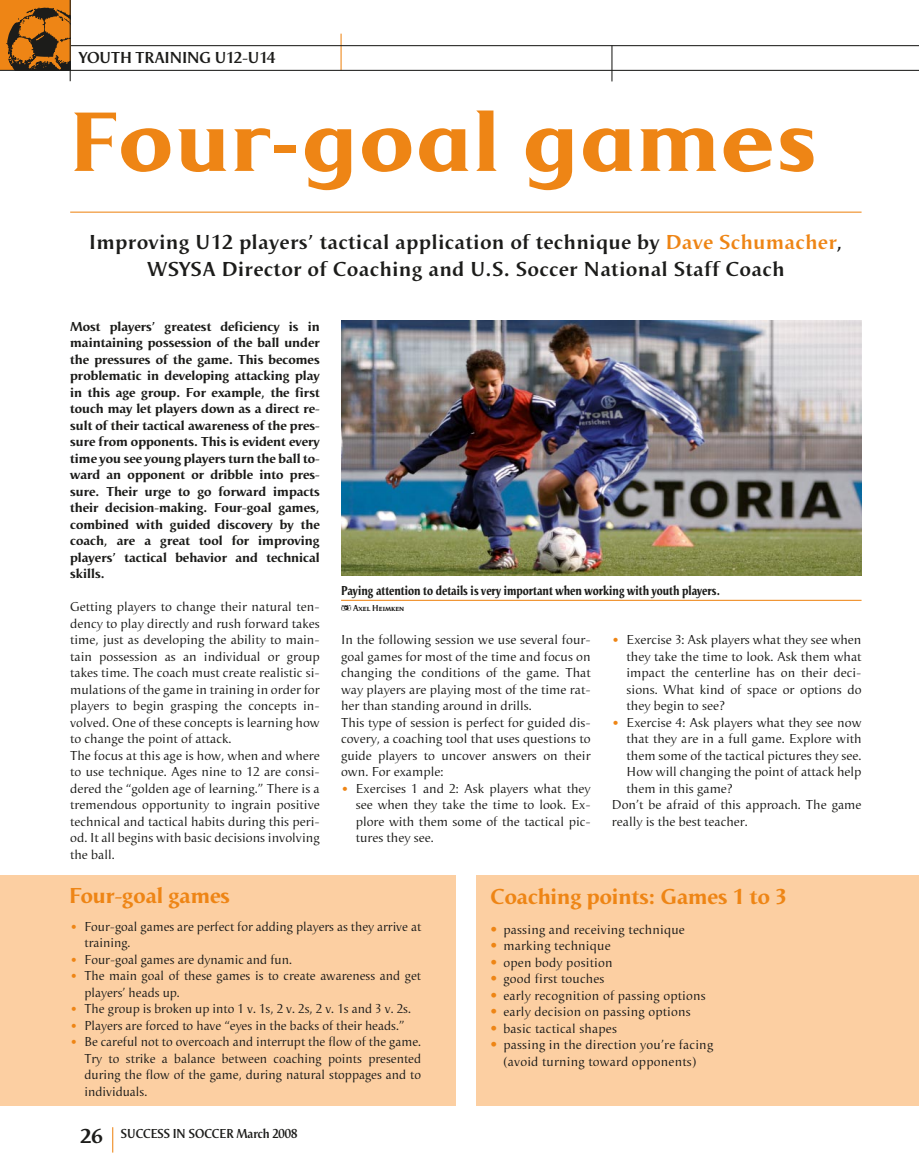
<style>
.page{position:relative;width:919px;height:1174px;background:#fff}
.page>*{position:absolute;margin:0;border:0;box-sizing:border-box;transform-origin:0 0}
.t1{font:700 85.5px "Lu Marc LL";color:#ee8515}
.t2{font:700 22.5px "Odense";color:#ee8515}
.t3{font:600 21px/27px "Odense";letter-spacing:.04em;color:#1c1c1a;text-align:center}
.t4{font:600 16.5px "Odense";color:#1c1c1a}
.t5{font:13.5px/16.5px "Odense";color:#1c1c1a}
.t6{font:700 13.5px/16.5px "Odense";color:#1c1c1a;text-align:justify}
.t7{font:700 13.5px "Odense Cond";color:#1c1c1a}
.t8{font:600 13.5px "Odense";color:#1c1c1a;scale:.9 1}
.t9{font:9px "Odense Semi Bold SC";color:#1c1c1a}
.s1{color:#ee8515}
.s2{font-family:"Pinxit Private LL"}
.s3{font-size:30px;color:#ee8515}
.s4{font-family:"Clearface Gothic LH";font-weight:300;color:#ee8515}
.s5{font-weight:700;font-size:21px}
</style>
<div class="page">
<div style="left:476px;top:875px;width:442px;height:231px;background:#fccfa2"></div>
<hr style="left:340px;top:34px;width:1px;height:36px;background:#ee8515">
<hr style="left:611px;top:45px;width:1px;height:36px;background:#1c1c1a">
<hr style="left:60px;top:45px;width:858px;height:1px;background:#1c1c1a">
<svg style="left:112px;top:1127px;width:1px;height:25px"></svg>
<div style="left:0;top:0;width:70px;height:70px;background:#ee8515"></div>
<svg style="left:7px;top:7px;width:63px;height:63px"></svg>
<hr style="left:0;top:70px;width:918px;height:1px;background:#1c1c1a">
<hr style="left:70px;top:0;width:1px;height:81px;background:#1c1c1a">
<hr style="left:70px;top:212px;width:791px;height:1px;background:#ee8515">
<div style="left:0;top:875px;width:455px;height:231px;background:#fccfa2"></div>
<img style="left:341px;top:320px;width:520px;height:255px">
<hr style="left:341px;top:600px;width:520px;height:1px;background:#ee8515">
<p class="t4" style="left:79px;top:51px;width:198px">YOUTH TRAIN ING U12-U14</p>
<h1 class="t1" style="left:70px;top:110px;width:749px">Four- goal games</h1>
<h3 class="t3" style="left:89px;top:231px;width:754px">Im prov ing U12 players’ tac ti cal ap pli ca tion of tech nique by <span class="s1">Dave Schu mach er</span>,<br>WSY SA Di rec tor of Coach ing and U.S. Soc cer Na tion al Staff Coach</h3>
<p class="t6" style="left:70px;top:319px;width:251px">Most players’ great est de fi cien cy is in main tain ing pos ses sion of the ball under the pres sures of the game. This be comes prob le mat ic in de vel op ing at tack ing play in this age group. For ex am ple, the first touch may let players down as a di rect re - sult of their tac ti cal aware ness of the pres - sure from op po nents. This is evi dent ev ery time you see young players turn the ball to - ward an op po nent or drib ble into pres - sure. Their urge to go for ward im pacts their deci sion-mak ing. Four- goal games, com bined with guid ed dis cov ery by the coach, are a great tool for im prov ing players’ tac ti cal be havi or and tech ni cal skills.</p>
<p class="t5" style="left:70px;top:600px;width:251px">Get ting players to change their natu ral ten - den cy to play di rect ly and rush for ward takes time, just as de vel op ing the ability to main - tain pos ses sion as an in di vidu al or group takes time. The coach must create realis tic si&shy;mu la tions of the game in train ing in or der for players to be gin grasp ing the con cepts in - volved. One of these con cepts is learn ing how to change the point of at tack.<br>The fo cus at this age is how, when and where to use tech nique. Ag es nine to 12 are con si - dered the “gold en age of learn ing.” There is a tre men dous op por tu nity to in grain posi tive tech ni cal and tac ti cal hab its dur ing this pe ri - od. It all be gins with bas ic deci sions in volv ing the ball.</p>
<p class="t7" style="left:341px;top:585px;width:380px">Paying attention to details is very important when working with youth players.</p>
<p class="t9" style="left:341px;top:603px;width:65px"><span class="s2">C</span> Ax el Heimk en</p>
<p class="t5" style="left:341px;top:633px;width:251px">In the fol low ing ses sion we use sev er al four&shy;goal games for most of the time and fo cus on chang ing the con di tions of the game. That way players are play ing most of the time rat&shy;h er than stand ing around in drills.<br>This type of ses sion is per fect for guid ed dis - cov ery, a coach ing tool that us es ques tions to guide players to un cov er an swers on their own. For ex am ple:</p>
<p class="t5" style="left:355px;top:781px;width:236px;text-align:justify;text-indent:-15px"><span class="s3">•</span> Ex er cis es 1 and 2: Ask players what they see when they take the time to look. Ex - plore with them some of the tac ti cal pic - tures they see.</p>
<p class="t5" style="left:626px;top:633px;width:236px;text-align:justify;text-indent:-15px"><span class="s3">•</span> Ex er cise 3: Ask players what they see when they take the time to look. Ask them what im pact the cen ter line has on their deci - sions. What kind of space or op tions do they be gin to see?</p>
<p class="t5" style="left:612px;top:715px;width:251px"><span class="s3">•</span> Ex er cise 4: Ask players what they see now</p>
<p class="t5" style="left:626px;top:732px;width:236px">that they are in a full game. Ex plore with</p>
<p class="t5" style="left:626px;top:748px;width:236px">them some of the tac ti cal pic tures they see.</p>
<p class="t5" style="left:626px;top:765px;width:236px">How will chang ing the point of at tack help</p>
<p class="t5" style="left:626px;top:781px;width:107px">them in this game?</p>
<p class="t5" style="left:612px;top:798px;width:251px">Don’t be af raid of this ap proach. The game</p>
<p class="t5" style="left:612px;top:814px;width:137px">re al ly is the best teach er.</p>
<h2 class="t2" style="left:69px;top:887px;width:162px">Four- goal games</h2>
<h2 class="t2" style="left:490px;top:888px;width:298px">Coach ing points: Games 1 to 3</h2>
<p class="t5" style="left:490px;top:922px;width:196px"><span class="s4">•</span> pass ing and re ceiv ing tech nique</p>
<p class="t5" style="left:490px;top:938px;width:121px"><span class="s4">•</span> mark ing tech nique</p>
<p class="t5" style="left:490px;top:955px;width:123px"><span class="s4">•</span> open body po si tion</p>
<p class="t5" style="left:490px;top:971px;width:115px"><span class="s4">•</span> good first touch es</p>
<p class="t5" style="left:490px;top:988px;width:217px"><span class="s4">•</span> ear ly rec og ni tion of pass ing op tions</p>
<p class="t5" style="left:490px;top:1004px;width:202px"><span class="s4">•</span> ear ly deci sion on pass ing op tions</p>
<p class="t5" style="left:490px;top:1021px;width:128px"><span class="s4">•</span> bas ic tac ti cal shapes</p>
<p class="t5" style="left:490px;top:1037px;width:224px;text-align:center"><span class="s4">•</span> pass ing in the di rec tion you’re fac ing ( avoid turn ing to ward op po nents)</p>
<p class="t5" style="left:84px;top:919px;width:338px;text-indent:-14px"><span class="s3">•</span> Four- goal games are per fect for ad ding players as they ar rive at train ing.</p>
<p class="t5" style="left:70px;top:952px;width:223px"><span class="s3">•</span> Four- goal games are dy nam ic and fun.</p>
<p class="t5" style="left:84px;top:968px;width:338px;text-indent:-14px"><span class="s3">•</span> The main goal of these games is to create aware ness and get players’ heads up.</p>
<p class="t5" style="left:70px;top:1001px;width:342px"><span class="s3">•</span> The group is brok en up into 1 v. 1s, 2 v. 2s, 2 v. 1s and 3 v. 2s.</p>
<p class="t5" style="left:70px;top:1018px;width:336px"><span class="s3">•</span> Players are forced to have “ eyes in the backs of their heads.”</p>
<p class="t5" style="left:84px;top:1034px;width:338px;text-align:justify;text-indent:-14px"><span class="s3">•</span> Be care ful not to over coach and inter rupt the flow of the game.<br>Try to strike a bal ance between coach ing points pre sent ed dur ing the flow of the game, dur ing natu ral stop pag es and to in di vidu als.</p>
<p class="t8" style="left:80px;top:1128px;width:243px"><span class="s5">26</span> SUC CESS IN SOC CER March 2008</p>
</div>
